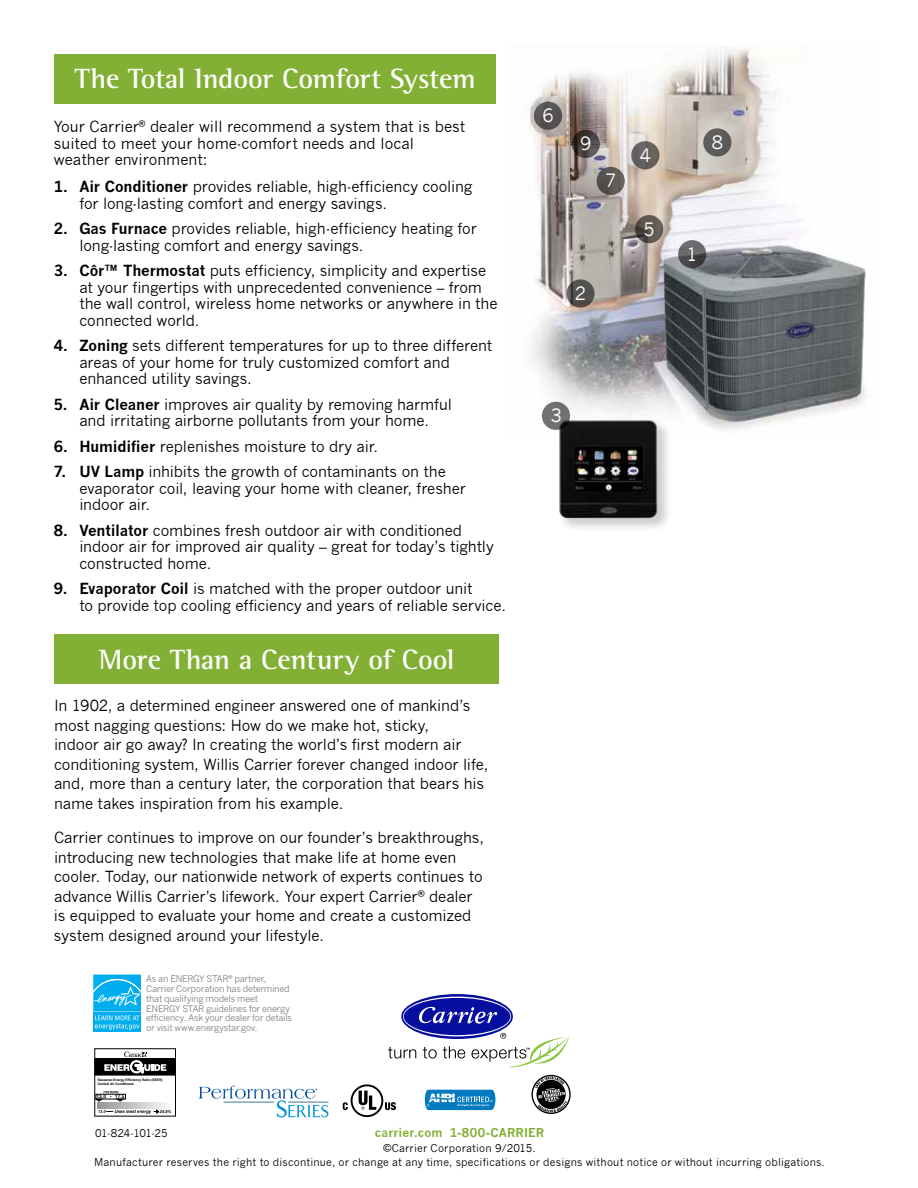
<style>
.page{position:relative;width:918px;height:1188px;background:#fff}
.page>*{position:absolute;margin:0;border:0;box-sizing:border-box;transform-origin:0 0}
.t1{font:700 28.5px "Rotis Semi Serif";letter-spacing:-.01em;color:#fff}
.t2{font:18px "News Gothic";color:#fff}
.t3{font:15px/16.5px "News Gothic";letter-spacing:-.01em;color:#000}
.t4{font:700 12px "News Gothic";letter-spacing:.01em;color:#82b034}
.t5{font:10.5px/13.5px "News Gothic";letter-spacing:.015em;color:#000;text-align:center}
.t6{font:10.5px "News Gothic";letter-spacing:-.025em;color:#000}
.t7{font:9px/9.8px "News Gothic";letter-spacing:-.03em;color:#808284}
.t8{font:700 4.95px "Helvetica";color:#000}
.t9{font:italic 700 4.2px "Helvetica";color:#000}
.t10{font:700 3.3px/4.2px "Helvetica";color:#000}
.s1{font-weight:700}
</style>
<div class="page">
<svg style="left:388px;top:1047px;width:28px;height:12px"></svg>
<svg style="left:423px;top:1047px;width:14px;height:12px"></svg>
<svg style="left:443px;top:1046px;width:22px;height:13px"></svg>
<svg style="left:472px;top:1033px;width:97px;height:34px"></svg>
<svg style="left:401px;top:994px;width:112px;height:45px"></svg>
<svg style="left:403px;top:997px;width:108px;height:39px"></svg>
<div style="left:404px;top:998px;width:106px;height:37px;background:#060e9f;border-radius:50%"></div>
<svg style="left:418px;top:1006px;width:80px;height:18px"></svg>
<div style="left:93px;top:1013px;width:48px;height:19px;background:#00aeef"></div>
<svg style="left:93px;top:975px;width:48px;height:55px"></svg>
<img style="left:529px;top:45px;width:337px;height:385px">
<svg style="left:678px;top:240px;width:28px;height:28px"></svg>
<svg style="left:566px;top:279px;width:29px;height:29px"></svg>
<svg style="left:572px;top:130px;width:28px;height:28px"></svg>
<svg style="left:635px;top:215px;width:28px;height:28px"></svg>
<div style="left:703px;top:128px;width:28px;height:29px;background:#5e5d5b;border-radius:50%"></div>
<div style="left:534px;top:102px;width:28px;height:28px;background:#555251;border-radius:50%"></div>
<div style="left:631px;top:141px;width:28px;height:28px;background:#65615c;border-radius:50%"></div>
<div style="left:597px;top:167px;width:28px;height:28px;background:linear-gradient(to right,#4c4846,#6a6662);border-radius:50%"></div>
<div style="left:54px;top:54px;width:442px;height:49px;background:#82b034"></div>
<div style="left:557px;top:418px;width:116px;height:115px;background:#000;opacity:.2"></div>
<img style="left:559px;top:420px;width:99px;height:99px">
<svg style="left:542px;top:402px;width:28px;height:28px"></svg>
<svg style="left:359px;top:1091px;width:17px;height:19px"></svg>
<div style="left:351px;top:1084px;width:32px;height:33px;border:2px solid #000;border-radius:50%"></div>
<svg style="left:343px;top:1102px;width:5px;height:8px"></svg>
<svg style="left:385px;top:1102px;width:11px;height:8px"></svg>
<svg style="left:98px;top:1102px;width:69px;height:6px"></svg>
<svg style="left:117px;top:1099px;width:6px;height:2px"></svg>
<svg style="left:103px;top:1091px;width:16px;height:2px"></svg>
<div style="left:95px;top:1059px;width:80px;height:16px;background:#000"></div>
<svg style="left:104px;top:1052px;width:62px;height:22px"></svg>
<svg style="left:98px;top:1110px;width:61px;height:4px"></svg>
<svg style="left:424px;top:1089px;width:72px;height:22px;background:#429bd0"></svg>
<div style="left:54px;top:634px;width:444px;height:50px;background:#82b034"></div>
<svg style="left:199px;top:1085px;width:129px;height:32px"></svg>
<svg style="left:532px;top:1075px;width:39px;height:39px"></svg>
<h1 class="t1" style="left:75px;top:68px;width:402px">The Total Indoor Comfort System</h1>
<p class="t3" style="left:54px;top:120px;width:413px">Your Carrier<sup>®</sup> dealer will recommend a system that is best suited to meet your home-comfort needs and local weather environment:</p>
<p class="t3" style="left:79px;top:180px;width:395px;text-indent:-26px"><span class="s1">1. Air Conditioner</span> provides reliable, high-efficiency cooling for long-lasting comfort and energy savings.</p>
<p class="t3" style="left:79px;top:222px;width:399px;text-indent:-26px"><span class="s1">2. Gas Furnace</span> provides reliable, high-efficiency heating for long-lasting comfort and energy savings.</p>
<p class="t3" style="left:79px;top:264px;width:420px;text-indent:-25px"><span class="s1">3. Côr™ Thermostat</span> puts efficiency, simplicity and expertise at your fingertips with unprecedented convenience – from the wall control, wireless home networks or anywhere in the connected world.</p>
<p class="t3" style="left:79px;top:339px;width:415px;text-indent:-25px"><span class="s1">4. Zoning</span> sets different temperatures for up to three different areas of your home for truly customized comfort and enhanced utility savings.</p>
<p class="t3" style="left:54px;top:397px;width:400px;text-align:center"><span class="s1">5. Air Cleaner</span> improves air quality by removing harmful and irritating airborne pollutants from your home.</p>
<p class="t3" style="left:54px;top:439px;width:326px"><span class="s1">6. Humidifier</span> replenishes moisture to dry air.</p>
<p class="t3" style="left:79px;top:465px;width:388px;text-indent:-26px"><span class="s1">7. UV Lamp</span> inhibits the growth of contaminants on the evaporator coil, leaving your home with cleaner, fresher indoor air.</p>
<p class="t3" style="left:79px;top:523px;width:416px;text-indent:-26px"><span class="s1">8. Ventilator</span> combines fresh outdoor air with conditioned indoor air for improved air quality – great for today’s tightly constructed home.</p>
<p class="t3" style="left:79px;top:582px;width:428px;text-indent:-26px"><span class="s1">9. Evaporator Coil</span> is matched with the proper outdoor unit<br>to provide top cooling efficiency and years of reliable service.</p>
<h1 class="t1" style="left:99px;top:649px;width:357px">More Than a Century of Cool</h1>
<p class="t3" style="left:54px;top:697px;width:436px;line-height:19.5px">In 1902, a determined engineer answered one of mankind’s most nagging questions: How do we make hot, sticky,<br>indoor air go away? In creating the world’s first modern air conditioning system, Willis Carrier forever changed indoor life, and, more than a century later, the corporation that bears his name takes inspiration from his example.</p>
<p class="t3" style="left:54px;top:829px;width:432px;line-height:19.5px">Carrier continues to improve on our founder’s breakthroughs, introducing new technologies that make life at home even cooler. Today, our nationwide network of experts continues to advance Willis Carrier’s lifework. Your expert Carrier<sup>®</sup> dealer is equipped to evaluate your home and create a customized system designed around your lifestyle.</p>
<p class="t7" style="left:146px;top:975px;width:147px">As an ENERGY STAR<sup>®</sup> partner,<br>Carrier Corporation has determined that qualifying models meet<br>ENERGY STAR guidelines for energy efficiency. Ask your dealer for details or visit www.energystar.gov.</p>
<p class="t10" style="left:98px;top:1078px;width:66px">Seasonal Energy Efficiency Ratio (SEER)<br>Central Air Conditioner</p>
<p class="t9" style="left:160px;top:1109px;width:13px">24.5%</p>
<p class="t8" style="left:97px;top:1095px;width:30px">13.0 - 17.5</p>
<p class="t2" style="left:542px;top:109px;width:13px">6</p>
<p class="t2" style="left:580px;top:137px;width:13px">9</p>
<p class="t2" style="left:605px;top:174px;width:13px">7</p>
<p class="t2" style="left:575px;top:286px;width:13px">2</p>
<p class="t2" style="left:640px;top:148px;width:13px">4</p>
<p class="t2" style="left:644px;top:222px;width:13px">5</p>
<p class="t2" style="left:712px;top:135px;width:13px">8</p>
<p class="t2" style="left:687px;top:247px;width:13px">1</p>
<p class="t2" style="left:550px;top:409px;width:13px">3</p>
<p class="t4" style="left:375px;top:1128px;width:171px">carrier.com 1-800-CARRIER</p>
<p class="t5" style="left:94px;top:1143px;width:732px">©Carrier Corporation 9/2015.<br>Manufacturer reserves the right to discontinue, or change at any time, specifications or designs without notice or without incurring obligations.</p>
<p class="t6" style="left:95px;top:1129px;width:74px">01-824-101-25</p>
</div>
